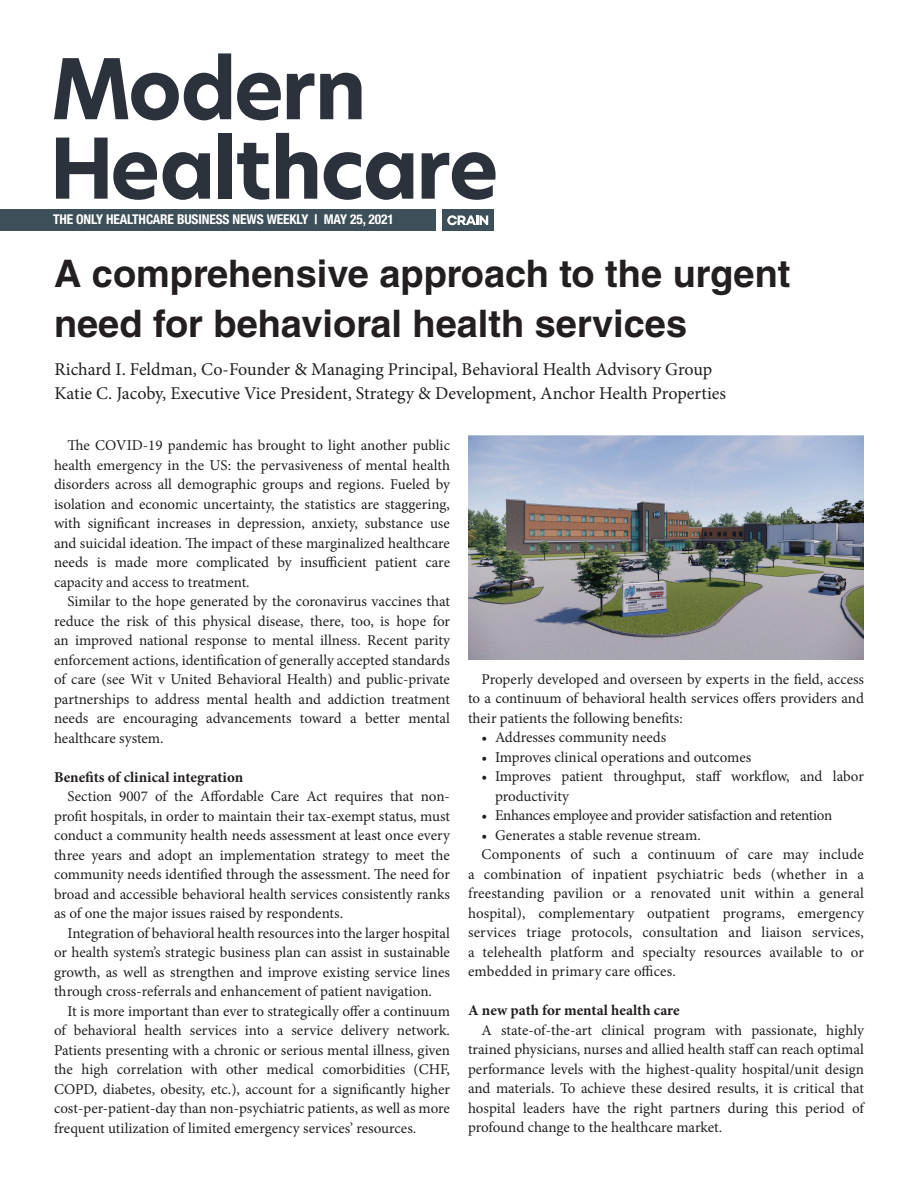
<style>
.page{position:relative;width:918px;height:1188px;background:#fff}
.page>*{position:absolute;margin:0;border:0;box-sizing:border-box;transform-origin:0 0}
.t1{font:700 37.95px/49.9px "Helvetica LT Std";color:#231f20}
.t2{font:18px/24px "Minion Pro";letter-spacing:-.005em;color:#231f20}
.t3{font:15px/19.5px "Minion Pro";color:#231f20;text-align:justify}
.t4{font:700 15px "Minion Pro";color:#231f20}
.t5{font:15px "Minion Pro";letter-spacing:-.02em;color:#231f20}
.t6{font:700 condensed 13.5px "Helvetica Neue LT Std";letter-spacing:-.01em;color:#fff}
</style>
<div class="page">
<div style="left:442px;top:209px;width:52px;height:22px;background:#3d4f59"></div>
<svg style="left:447px;top:215px;width:41px;height:10px"></svg>
<svg style="left:54px;top:53px;width:177px;height:67px"></svg>
<svg style="left:237px;top:73px;width:44px;height:47px"></svg>
<svg style="left:287px;top:73px;width:27px;height:46px"></svg>
<svg style="left:320px;top:73px;width:42px;height:46px"></svg>
<svg style="left:56px;top:138px;width:101px;height:62px"></svg>
<svg style="left:163px;top:152px;width:47px;height:48px"></svg>
<div style="left:218px;top:133px;width:13px;height:66px;background:#2b323c"></div>
<svg style="left:237px;top:143px;width:32px;height:57px"></svg>
<svg style="left:276px;top:133px;width:41px;height:66px"></svg>
<svg style="left:324px;top:152px;width:89px;height:48px"></svg>
<svg style="left:422px;top:152px;width:74px;height:48px"></svg>
<div style="left:0;top:209px;width:436px;height:22px;background:#3d4f59"></div>
<img style="left:468px;top:435px;width:396px;height:224px">
<p class="t6" style="left:53px;top:211px;width:343px">THE ONLY HEALTHCARE BUSINESS NEWS WEEKLY | MAY 25, 2021</p>
<h1 class="t1" style="left:54px;top:248px;width:738px">A comprehensive approach to the urgent need for behavioral health services</h1>
<p class="t2" style="left:55px;top:358px;width:673px">Richard I. Feldman, Co-Founder &amp; Managing Principal, Behavioral Health Advisory Group<br>Katie C. Jacoby, Executive Vice President, Strategy &amp; Development, Anchor Health Properties</p>
<p class="t3" style="left:54px;top:436px;width:398px;text-indent:14px">The COVID-19 pandemic has brought to light another public health emergency in the US: the pervasiveness of mental health disorders across all demographic groups and regions. Fueled by isolation and economic uncertainty, the statistics are staggering, with significant increases in depression, anxiety, substance use and suicidal ideation. The impact of these marginalized healthcare needs is made more complicated by insufficient patient care capacity and access to treatment.</p>
<p class="t3" style="left:54px;top:592px;width:398px;text-indent:14px">Similar to the hope generated by the coronavirus vaccines that reduce the risk of this physical disease, there, too, is hope for an improved national response to mental illness. Recent parity enforcement actions, identification of generally accepted standards of care (see Wit v United Behavioral Health) and public-private partnerships to address mental health and addiction treatment needs are encouraging advancements toward a better mental healthcare system.</p>
<p class="t4" style="left:54px;top:766px;width:191px">Benefits of clinical integration</p>
<p class="t3" style="left:54px;top:787px;width:398px;text-indent:14px">Section 9007 of the Affordable Care Act requires that non&shy;profit hospitals, in order to maintain their tax-exempt status, must conduct a community health needs assessment at least once every three years and adopt an implementation strategy to meet the community needs identified through the assessment. The need for broad and accessible behavioral health services consistently ranks as of one the major issues raised by respondents.</p>
<p class="t3" style="left:54px;top:923px;width:398px;text-indent:14px">Integration of behavioral health resources into the larger hospital or health system’s strategic business plan can assist in sustainable growth, as well as strengthen and improve existing service lines through cross-referrals and enhancement of patient navigation.</p>
<p class="t3" style="left:54px;top:1001px;width:398px;text-indent:14px">It is more important than ever to strategically offer a continuum of behavioral health services into a service delivery network.<br>Patients presenting with a chronic or serious mental illness, given the high correlation with other medical comorbidities (CHF, COPD, diabetes, obesity, etc.), account for a significantly higher cost-per-patient-day than non-psychiatric patients, as well as more frequent utilization of limited emergency services’ resources.</p>
<p class="t3" style="left:468px;top:669px;width:398px;text-indent:14px">Properly developed and overseen by experts in the field, access to a continuum of behavioral health services offers providers and their patients the following benefits:</p>
<p class="t3" style="left:482px;top:728px;width:186px">• Addresses community needs</p>
<p class="t3" style="left:482px;top:747px;width:271px">• Improves clinical operations and outcomes</p>
<p class="t3" style="left:495px;top:767px;width:371px;text-indent:-14px">• Improves patient throughput, staff workflow, and labor productivity</p>
<p class="t5" style="left:482px;top:805px;width:352px">• Enhances employee and provider satisfaction and retention</p>
<p class="t3" style="left:482px;top:825px;width:221px">• Generates a stable revenue stream.</p>
<p class="t3" style="left:482px;top:845px;width:384px">Components of such a continuum of care may include</p>
<p class="t3" style="left:468px;top:864px;width:398px">a combination of inpatient psychiatric beds (whether in a</p>
<p class="t3" style="left:468px;top:884px;width:398px">freestanding pavilion or a renovated unit within a general</p>
<p class="t3" style="left:468px;top:903px;width:398px">hospital), complementary outpatient programs, emergency</p>
<p class="t3" style="left:468px;top:923px;width:398px">services triage protocols, consultation and liaison services,</p>
<p class="t3" style="left:468px;top:942px;width:397px">a telehealth platform and specialty resources available to or</p>
<p class="t3" style="left:468px;top:962px;width:209px">embedded in primary care offices.</p>
<p class="t4" style="left:468px;top:1000px;width:213px">A new path for mental health care</p>
<p class="t3" style="left:468px;top:1020px;width:398px;text-indent:14px">A state-of-the-art clinical program with passionate, highly trained physicians, nurses and allied health staff can reach optimal performance levels with the highest-quality hospital/unit design and materials. To achieve these desired results, it is critical that hospital leaders have the right partners during this period of profound change to the healthcare market.</p>
</div>
